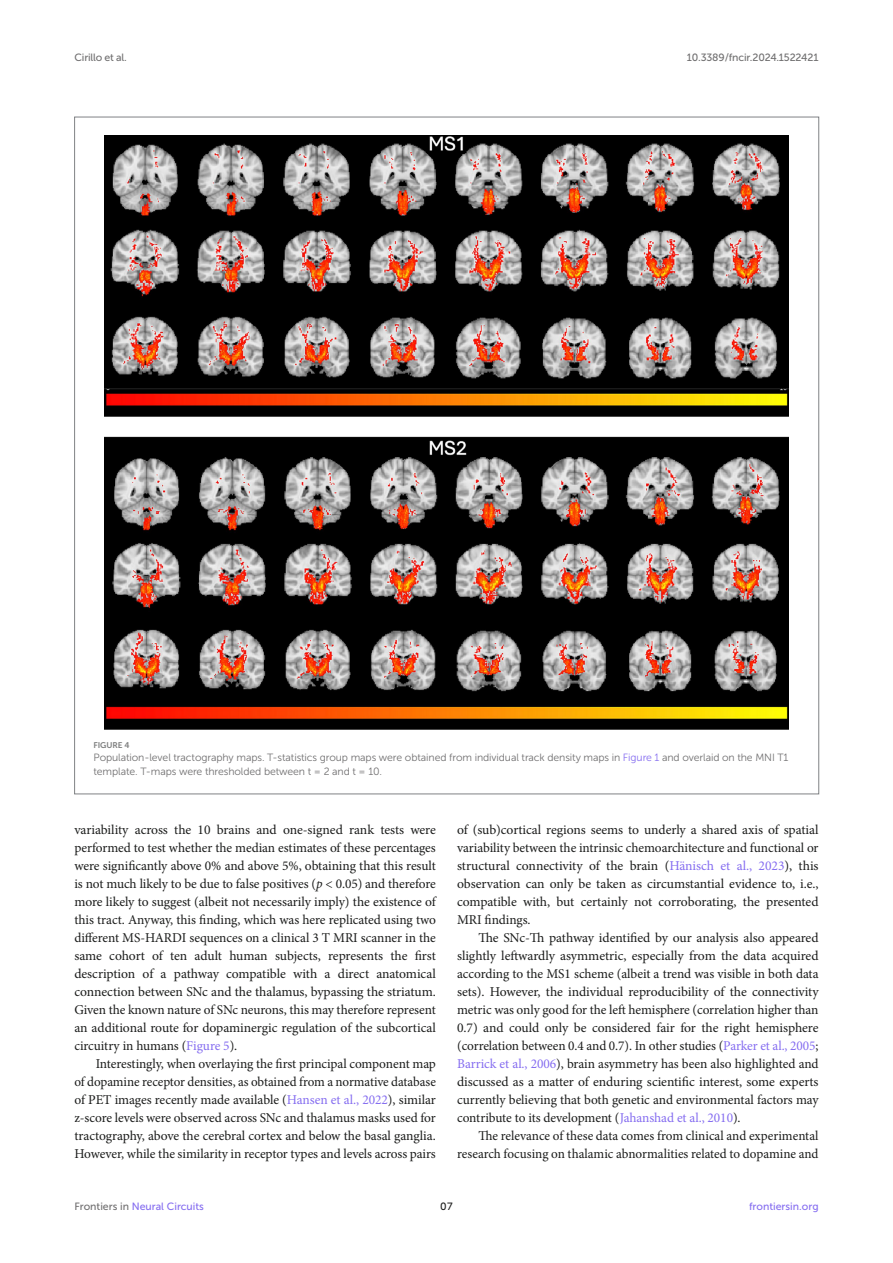
<style>
.page{position:relative;width:893px;height:1263px;background:#fff}
.page>*{position:absolute;margin:0;border:0;box-sizing:border-box;transform-origin:0 0}
.TEXT{font:13.5px/18px "Minion Pro";letter-spacing:-.005em;color:#1b1c1b;text-align:justify}
.FIG_LEG{font:10.5px/13.5px "Museo Sans 300";letter-spacing:-.01em;color:#706f70}
.t1{font:10.5px "Museo Sans 500";color:#856df0}
.t2{font:10.5px "Museo Sans 500";letter-spacing:-.015em;color:#706f70}
.t3{font:10.5px "Museo Sans 500";color:#1b1c1b}
.FIG_HD{font:8.25px "Museo Sans 700";letter-spacing:-.01em;color:#7e7f7f}
.s1{color:#856df0}
.s2{font-style:italic}
.s3{color:#706f70}
</style>
<div class="page">
<img style="left:104px;top:136px;width:685px;height:593px">
<p class="t2" style="left:74px;top:51px;width:54px">Cirillo et al.</p>
<p class="t2" style="left:687px;top:51px;width:133px">10.3389/fncir.2024.1522421</p>
<p class="FIG_HD" style="left:94px;top:740px;width:37px">FIGURE 4</p>
<p class="FIG_LEG" style="left:94px;top:751px;width:696px">Population-level tractography maps. T-statistics group maps were obtained from individual track density maps in <span class="s1">Figure 1</span> and overlaid on the MNI T1 template. T-maps were thresholded between t = 2 and t = 10.</p>
<p class="TEXT" style="left:74px;top:821px;width:363px">variability across the 10 brains and one-signed rank tests were performed to test whether the median estimates of these percentages were significantly above 0% and above 5%, obtaining that this result is not much likely to be due to false positives (<span class="s2">p</span> &lt; 0.05) and therefore more likely to suggest (albeit not necessarily imply) the existence of this tract. Anyway, this finding, which was here replicated using two different MS-HARDI sequences on a clinical 3 T MRI scanner in the same cohort of ten adult human subjects, represents the first description of a pathway compatible with a direct anatomical connection between SNc and the thalamus, bypassing the striatum.<br>Given the known nature of SNc neurons, this may therefore represent an additional route for dopaminergic regulation of the subcortical circuitry in humans (<span class="s1">Figure 5</span>).</p>
<p class="TEXT" style="left:74px;top:1055px;width:363px;text-indent:21px">Interestingly, when overlaying the first principal component map of dopamine receptor densities, as obtained from a normative database of PET images recently made available (<span class="s1">Hansen et al., 2022</span>), similar z-score levels were observed across SNc and thalamus masks used for tractography, above the cerebral cortex and below the basal ganglia.<br>However, while the similarity in receptor types and levels across pairs</p>
<p class="TEXT" style="left:457px;top:821px;width:363px">of (sub)cortical regions seems to underly a shared axis of spatial variability between the intrinsic chemoarchitecture and functional or structural connectivity of the brain (<span class="s1">Hänisch et al., 2023</span>), this observation can only be taken as circumstantial evidence to, i.e., compatible with, but certainly not corroborating, the presented MRI findings.</p>
<p class="TEXT" style="left:457px;top:929px;width:363px;text-indent:21px">The SNc-Th pathway identified by our analysis also appeared slightly leftwardly asymmetric, especially from the data acquired according to the MS1 scheme (albeit a trend was visible in both data sets). However, the individual reproducibility of the connectivity metric was only good for the left hemisphere (correlation higher than 0.7) and could only be considered fair for the right hemisphere (correlation between 0.4 and 0.7). In other studies (<span class="s1">Parker et al., 2005</span>; <span class="s1">Barrick et al., 2006</span>), brain asymmetry has been also highlighted and discussed as a matter of enduring scientific interest, some experts currently believing that both genetic and environmental factors may contribute to its development (<span class="s1">Jahanshad et al., 2010</span>).</p>
<p class="TEXT" style="left:457px;top:1127px;width:363px;text-align:right">The relevance of these data comes from clinical and experimental research focusing on thalamic abnormalities related to dopamine and</p>
<p class="t1" style="left:74px;top:1200px;width:131px"><span class="s3">Frontiers in</span> Neural Circuits</p>
<p class="t3" style="left:440px;top:1200px;width:14px">07</p>
<p class="t1" style="left:749px;top:1200px;width:71px">frontiersin.org</p>
</div>
